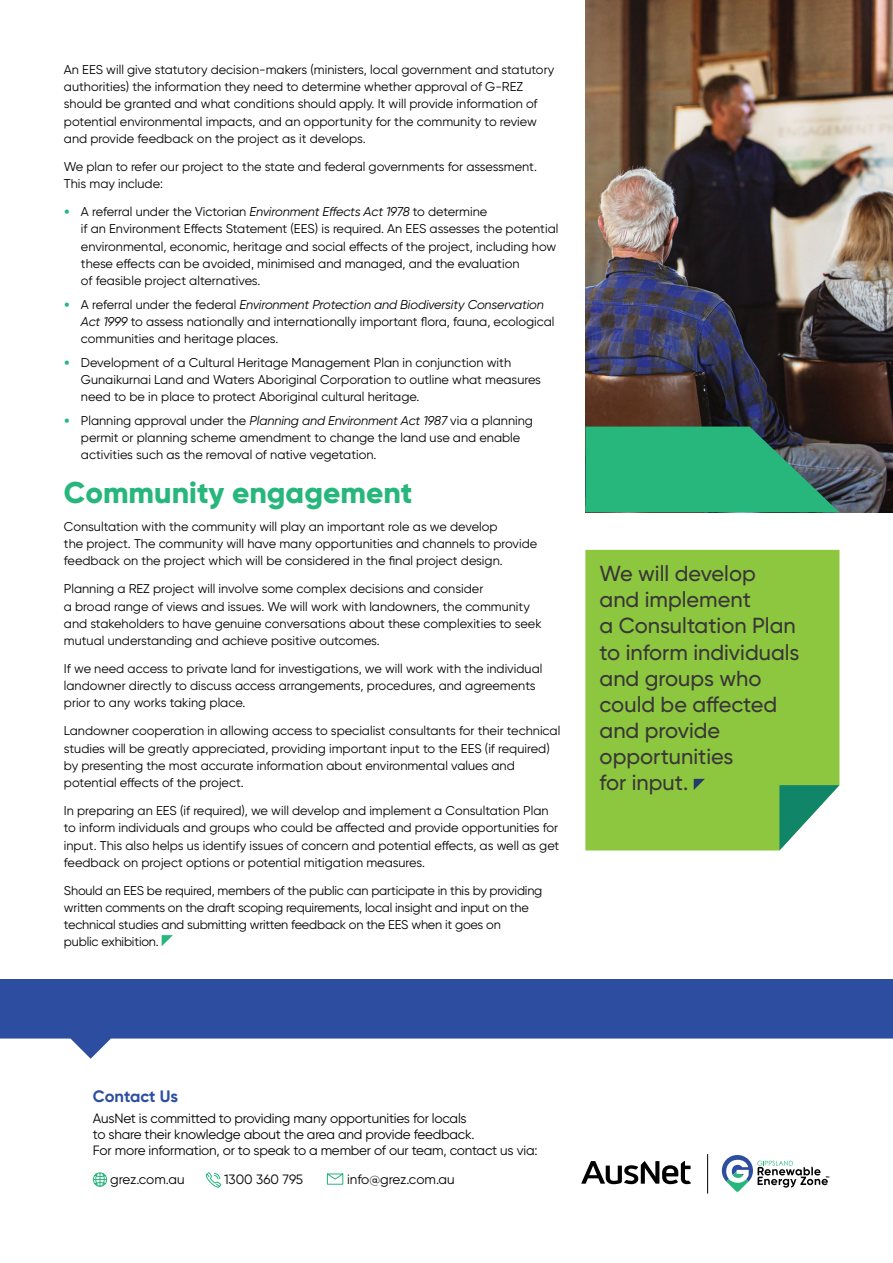
<style>
.page{position:relative;width:893px;height:1263px;background:#fff}
.page>*{position:absolute;margin:0;border:0;box-sizing:border-box;transform-origin:0 0}
.Heading_2{font:800 30px "Gilroy";color:#27b67c}
.Break_out{font:500 21.75px/26.1px "Gilroy";color:#383637}
.Sub_Heading{font:700 16.5px "Gilroy";letter-spacing:-.005em;color:#2d4ea0}
.Body{font:13.5px/16.2px "Gilroy";letter-spacing:-.015em;color:#000}
.Body-2{font:12.75px/17.2px "Gilroy";color:#000}
.Bullets{font:12.75px/17.2px "Gilroy";color:#000}
.s1{font-size:21px;color:#27b67c}
.s2{font-style:italic}
</style>
<div class="page">
<img style="left:585px;top:0;width:308px;height:512px">
<svg style="left:585px;top:427px;width:254px;height:85px;background:#2ca274"></svg>
<svg style="left:162px;top:935px;width:11px;height:11px"></svg>
<div style="left:585px;top:550px;width:254px;height:300px;background:#8dc63f"></div>
<svg style="left:779px;top:785px;width:60px;height:65px"></svg>
<svg style="left:694px;top:779px;width:11px;height:11px"></svg>
<div style="left:0;top:979px;width:893px;height:101px;background:#2d4ea0"></div>
<svg style="left:0;top:1038px;width:893px;height:156px"></svg>
<svg style="left:92px;top:1172px;width:16px;height:17px"></svg>
<svg style="left:205px;top:1172px;width:17px;height:16px"></svg>
<svg style="left:326px;top:1172px;width:18px;height:13px"></svg>
<hr style="left:707px;top:1154px;width:1px;height:39px;background:#000">
<svg style="left:581px;top:1161px;width:110px;height:23px"></svg>
<svg style="left:720px;top:1154px;width:109px;height:38px"></svg>
<p class="Body-2" style="left:64px;top:61px;width:492px">An EES will give statutory decision-makers (ministers, local government and statutory authorities) the information they need to determine whether approval of G-REZ should be granted and what conditions should apply. It will provide information of potential environmental impacts, and an opportunity for the community to review and provide feedback on the project as it develops.</p>
<p class="Body-2" style="left:64px;top:158px;width:474px">We plan to refer our project to the state and federal governments for assessment.<br>This may include:</p>
<p class="Bullets" style="left:81px;top:203px;width:479px;text-indent:-17px"><span class="s1">•</span> A referral under the Victorian <span class="s2">Environment Effects Act 1978</span> to determine<br>if an Environment Effects Statement (EES) is required. An EES assesses the potential environmental, economic, heritage and social effects of the project, including how these effects can be avoided, minimised and managed, and the evaluation<br>of feasible project alternatives.</p>
<p class="Bullets" style="left:81px;top:295px;width:475px;text-indent:-17px"><span class="s1">•</span> A referral under the federal <span class="s2">Environment Protection and Biodiversity Conservation<br>Act 1999</span> to assess nationally and internationally important flora, fauna, ecological communities and heritage places.</p>
<p class="Bullets" style="left:81px;top:354px;width:462px;text-indent:-17px"><span class="s1">•</span> Development of a Cultural Heritage Management Plan in conjunction with<br>Gunaikurnai Land and Waters Aboriginal Corporation to outline what measures need to be in place to protect Aboriginal cultural heritage.</p>
<p class="Bullets" style="left:81px;top:412px;width:453px;text-indent:-17px"><span class="s1">•</span> Planning approval under the <span class="s2">Planning and Environment Act 1987</span> via a planning permit or planning scheme amendment to change the land use and enable activities such as the removal of native vegetation.</p>
<h2 class="Heading_2" style="left:64px;top:474px;width:350px">Community engagement</h2>
<p class="Body-2" style="left:64px;top:518px;width:475px">Consultation with the community will play an important role as we develop<br>the project. The community will have many opportunities and channels to provide feedback on the project which will be considered in the final project design.</p>
<p class="Body-2" style="left:64px;top:580px;width:479px">Planning a REZ project will involve some complex decisions and consider<br>a broad range of views and issues. We will work with landowners, the community and stakeholders to have genuine conversations about these complexities to seek mutual understanding and achieve positive outcomes.</p>
<p class="Body-2" style="left:64px;top:660px;width:480px">If we need access to private land for investigations, we will work with the individual landowner directly to discuss access arrangements, procedures, and agreements prior to any works taking place.</p>
<p class="Body-2" style="left:64px;top:722px;width:498px">Landowner cooperation in allowing access to specialist consultants for their technical studies will be greatly appreciated, providing important input to the EES (if required) by presenting the most accurate information about environmental values and potential effects of the project.</p>
<p class="Body-2" style="left:64px;top:802px;width:497px">In preparing an EES (if required), we will develop and implement a Consultation Plan to inform individuals and groups who could be affected and provide opportunities for input. This also helps us identify issues of concern and potential effects, as well as get feedback on project options or potential mitigation measures.</p>
<p class="Body-2" style="left:64px;top:881px;width:480px">Should an EES be required, members of the public can participate in this by providing written comments on the draft scoping requirements, local insight and input on the technical studies and submitting written feedback on the EES when it goes on<br>public exhibition.</p>
<p class="Break_out" style="left:600px;top:560px;width:201px">We will develop and implement<br>a Consultation Plan to inform individuals and groups who could be affected and provide opportunities<br>for input.</p>
<p class="Sub_Heading" style="left:93px;top:1086px;width:87px">Contact Us</p>
<p class="Body" style="left:93px;top:1110px;width:446px">AusNet is committed to providing many opportunities for locals<br>to share their knowledge about the area and provide feedback.<br>For more information, or to speak to a member of our team, contact us via:</p>
<p class="Body" style="left:110px;top:1171px;width:76px">grez.com.au</p>
<p class="Body" style="left:224px;top:1171px;width:81px">1300 360 795</p>
<p class="Body" style="left:347px;top:1171px;width:109px">info@grez.com.au</p>
</div>
